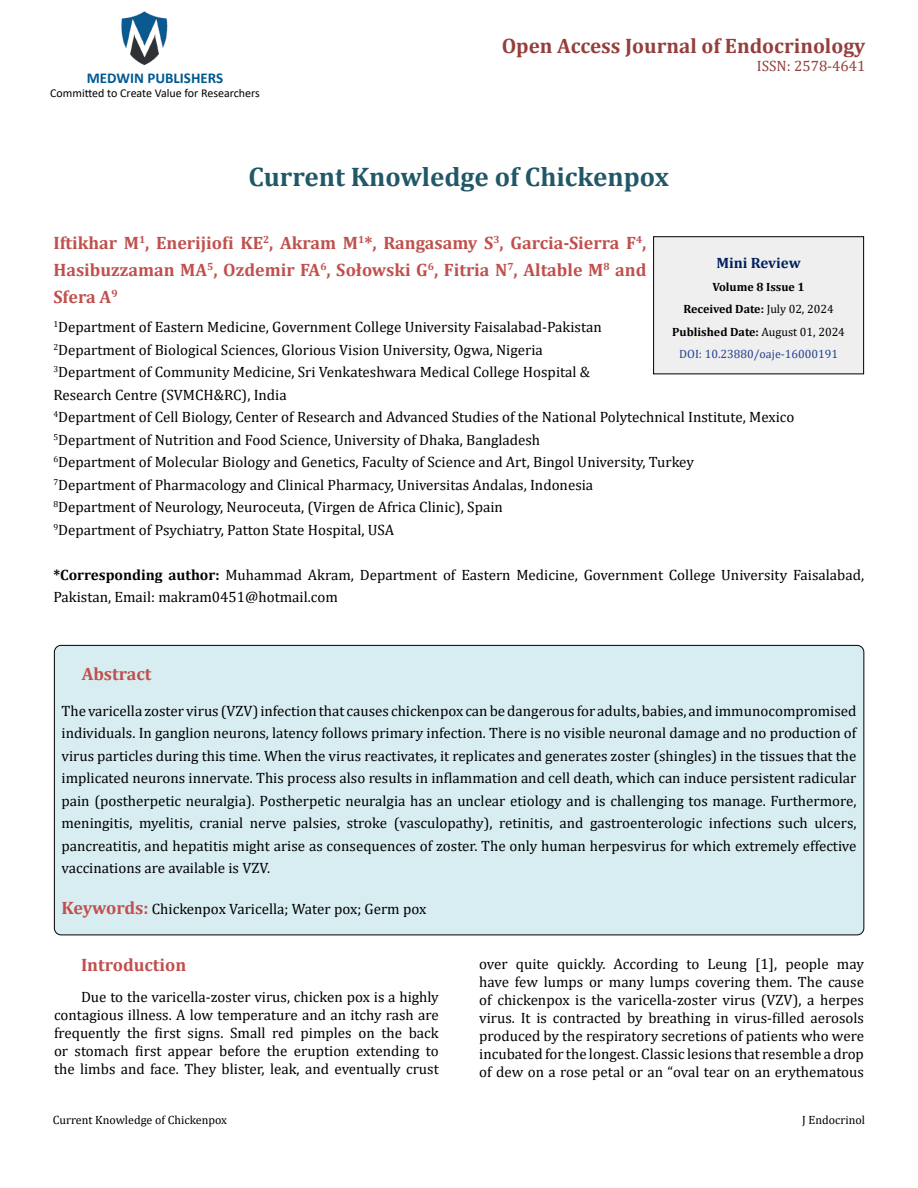
<style>
.page{position:relative;width:918px;height:1188px;background:#fff}
.page>*{position:absolute;margin:0;border:0;box-sizing:border-box;transform-origin:0 0}
.t1{font:700 27px "Cambria";color:#215868}
.t2{font:700 21px "Cambria";color:#953f3c}
.t3{font:700 18px/27px "Cambria";color:#c0504d;text-align:justify}
.t4{font:15px/22.5px "Cambria";color:#000;text-align:justify}
.t5{font:700 15px "Calibri";color:#005991}
.t6{font:15px "Cambria";color:#953f3c}
.t7{font:700 15px "Cambria";color:#002060}
.t8{font:700 12px/22.5px "Cambria";color:#000;text-align:center}
.t9{font:12px "Cambria";color:#000}
.t10{font:12px "Calibri";color:#000}
.s1{font-weight:700}
.s2{font-weight:400}
.s3{font-weight:400;color:#25408f}
.s4{font-weight:700;font-size:18px;color:#c0504d}
</style>
<div class="page">
<img style="left:121px;top:11px;width:47px;height:55px">
<div style="left:654px;top:237px;width:210px;height:137px;background:#efefef"></div>
<div style="left:653px;top:236px;width:211px;height:138px;border:1px solid #000"></div>
<div style="left:54px;top:645px;width:810px;height:290px;background:#d8edf2;border-radius:7px"></div>
<p class="t5" style="left:87px;top:67px;width:138px">MEDWIN PUBLISHERS</p>
<p class="t10" style="left:50px;top:85px;width:211px">Committed to Create Value for Researchers</p>
<h2 class="t2" style="left:502px;top:31px;width:365px">Open Access Journal of Endocrinology</h2>
<p class="t6" style="left:757px;top:57px;width:110px">ISSN: 2578-4641</p>
<h1 class="t1" style="left:249px;top:158px;width:422px">Current Knowledge of Chickenpox</h1>
<p class="t3" style="left:53px;top:229px;width:595px">Iftikhar M<sup>1</sup>, Enerijiofi KE<sup>2</sup>, Akram M<sup>1</sup>*, Rangasamy S<sup>3</sup>, Garcia-Sierra F<sup>4</sup>, Hasibuzzaman MA<sup>5</sup>, Ozdemir FA<sup>6</sup>, Sołowski G<sup>6</sup>, Fitria N<sup>7</sup>, Altable M<sup>8</sup> and Sfera A<sup>9</sup></p>
<p class="t4" style="left:53px;top:316px;width:743px;text-align:left"><sup>1</sup>Department of Eastern Medicine, Government College University Faisalabad-Pakistan<br><sup>2</sup>Department of Biological Sciences, Glorious Vision University, Ogwa, Nigeria<br><sup>3</sup>Department of Community Medicine, Sri Venkateshwara Medical College Hospital &amp;<br>Research Centre (SVMCH&amp;RC), India<br><sup>4</sup>Department of Cell Biology, Center of Research and Advanced Studies of the National Polytechnical Institute, Mexico <sup>5</sup>Department of Nutrition and Food Science, University of Dhaka, Bangladesh<br><sup>6</sup>Department of Molecular Biology and Genetics, Faculty of Science and Art, Bingol University, Turkey<br><sup>7</sup>Department of Pharmacology and Clinical Pharmacy, Universitas Andalas, Indonesia<br><sup>8</sup>Department of Neurology, Neuroceuta, (Virgen de Africa Clinic), Spain<br><sup>9</sup>Department of Psychiatry, Patton State Hospital, USA</p>
<p class="t4" style="left:53px;top:564px;width:812px"><span class="s1">*Corresponding author:</span> Muhammad Akram, Department of Eastern Medicine, Government College University Faisalabad,<br>Pakistan, Email: makram0451@hotmail.com</p>
<p class="t7" style="left:716px;top:253px;width:86px">Mini Review</p>
<p class="t8" style="left:672px;top:275px;width:174px">Volume 8 Issue 1<br>Received Date: <span class="s2">July 02, 2024<br></span>Published Date: <span class="s2">August 01, 2024<br></span><span class="s3">DOI: 10.23880/oaje-16000191</span></p>
<p class="t3" style="left:82px;top:660px;width:71px">Abstract</p>
<p class="t4" style="left:62px;top:699px;width:797px">The varicella zoster virus (VZV) infection that causes chickenpox can be dangerous for adults, babies, and immunocompromised individuals. In ganglion neurons, latency follows primary infection. There is no visible neuronal damage and no production of virus particles during this time. When the virus reactivates, it replicates and generates zoster (shingles) in the tissues that the implicated neurons innervate. This process also results in inflammation and cell death, which can induce persistent radicular pain (postherpetic neuralgia). Postherpetic neuralgia has an unclear etiology and is challenging tos manage. Furthermore, meningitis, myelitis, cranial nerve palsies, stroke (vasculopathy), retinitis, and gastroenterologic infections such ulcers, pancreatitis, and hepatitis might arise as consequences of zoster. The only human herpesvirus for which extremely effective vaccinations are available is VZV.</p>
<p class="t4" style="left:62px;top:897px;width:366px"><span class="s4">Keywords:</span> Chickenpox Varicella; Water pox; Germ pox</p>
<p class="t3" style="left:81px;top:951px;width:107px">Introduction</p>
<p class="t4" style="left:54px;top:988px;width:386px;line-height:18px;text-indent:27px">Due to the varicella-zoster virus, chicken pox is a highly contagious illness. A low temperature and an itchy rash are frequently the first signs. Small red pimples on the back or stomach first appear before the eruption extending to the limbs and face. They blister, leak, and eventually crust</p>
<p class="t4" style="left:479px;top:954px;width:386px;line-height:18px">over quite quickly. According to Leung [1], people may have few lumps or many lumps covering them. The cause of chickenpox is the varicella-zoster virus (VZV), a herpes virus. It is contracted by breathing in virus-filled aerosols produced by the respiratory secretions of patients who were incubated for the longest. Classic lesions that resemble a drop of dew on a rose petal or an “oval tear on an erythematous</p>
<p class="t9" style="left:53px;top:1113px;width:176px">Current Knowledge of Chickenpox</p>
<p class="t9" style="left:802px;top:1113px;width:64px">J Endocrinol</p>
</div>
